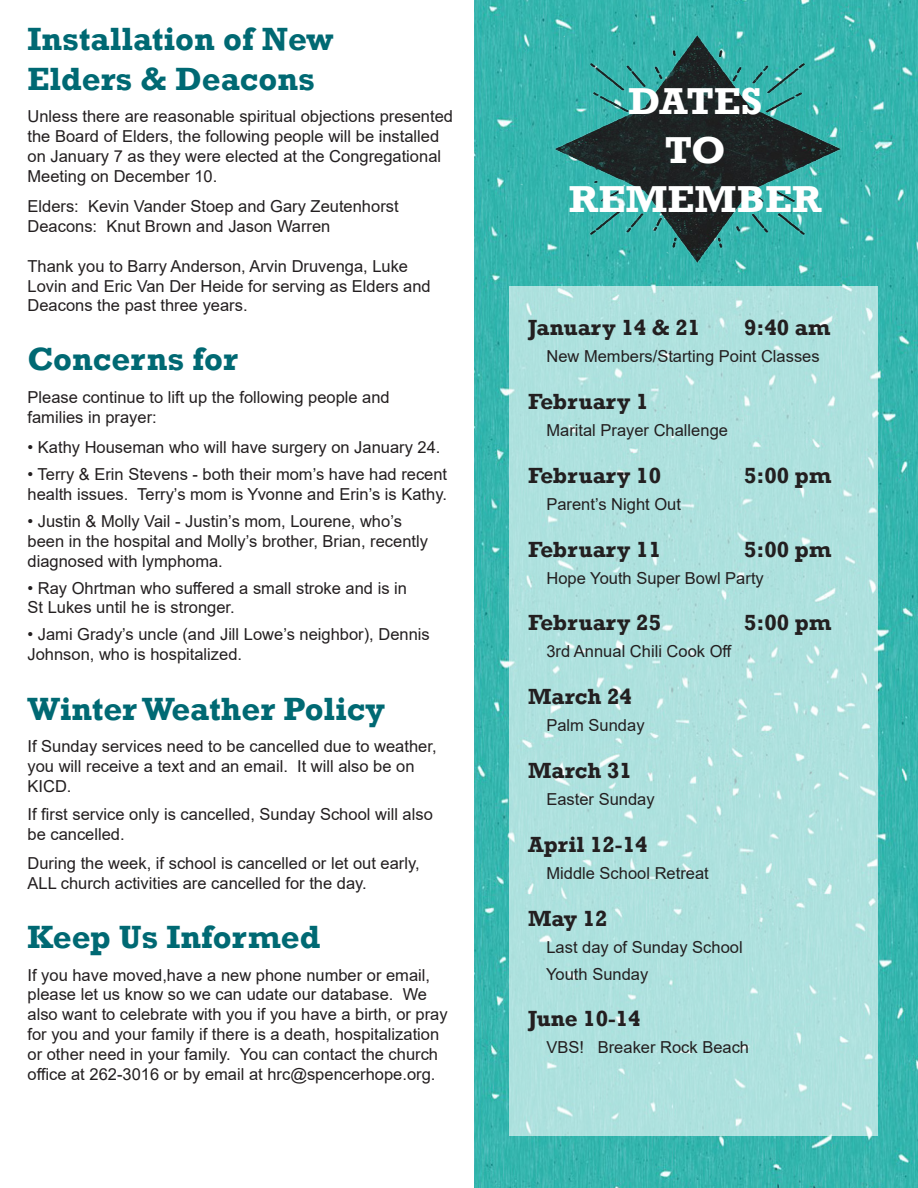
<style>
.page{position:relative;width:918px;height:1188px;background:#fff}
.page>*{position:absolute;margin:0;border:0;box-sizing:border-box;transform-origin:0 0}
.t1{font:700 38.4px "Rockwell";color:#fff;scale:1.05 1}
.t2{font:700 33px "Rockwell";color:#006973}
.t3{font:700 22.5px "Rockwell";color:#231f20}
.t4{font:16.5px/19.8px "Arial";color:#231f20}
</style>
<div class="page">
<img style="left:475px;top:0;width:443px;height:1188px">
<img style="left:517px;top:28px;width:362px;height:243px">
<div style="left:510px;top:286px;width:368px;height:850px;background:#aee1de"></div>
<p class="t2" style="left:28px;top:19px;width:307px">Installation of New</p>
<p class="t2" style="left:28px;top:59px;width:289px">Elders &amp; Deacons</p>
<p class="t4" style="left:28px;top:107px;width:427px">Unless there are reasonable spiritual objections presented the Board of Elders, the following people will be installed on January 7 as they were elected at the Congregational Meeting on December 10.</p>
<p class="t4" style="left:28px;top:197px;width:373px">Elders: Kevin Vander Stoep and Gary Zeutenhorst</p>
<p class="t4" style="left:28px;top:216px;width:304px">Deacons: Knut Brown and Jason Warren</p>
<p class="t4" style="left:28px;top:256px;width:405px">Thank you to Barry Anderson, Arvin Druvenga, Luke<br>Lovin and Eric Van Der Heide for serving as Elders and<br>Deacons the past three years.</p>
<p class="t2" style="left:28px;top:339px;width:212px">Concerns for</p>
<p class="t4" style="left:28px;top:387px;width:364px">Please continue to lift up the following people and families in prayer:</p>
<p class="t4" style="left:28px;top:437px;width:414px">• Kathy Houseman who will have surgery on January 24.</p>
<p class="t4" style="left:28px;top:464px;width:421px">• Terry &amp; Erin Stevens - both their mom’s have had recent health issues. Terry’s mom is Yvonne and Erin’s is Kathy.</p>
<p class="t4" style="left:28px;top:511px;width:402px">• Justin &amp; Molly Vail - Justin’s mom, Lourene, who’s been in the hospital and Molly’s brother, Brian, recently diagnosed with lymphoma.</p>
<p class="t4" style="left:28px;top:578px;width:381px">• Ray Ohrtman who suffered a small stroke and is in</p>
<p class="t4" style="left:28px;top:598px;width:209px">St Lukes until he is stronger.</p>
<p class="t4" style="left:28px;top:625px;width:404px">• Jami Grady’s uncle (and Jill Lowe’s neighbor), Dennis<br>Johnson, who is hospitalized.</p>
<p class="t2" style="left:28px;top:688px;width:359px">Winter Weather Policy</p>
<p class="t4" style="left:28px;top:736px;width:411px">If Sunday services need to be cancelled due to weather, you will receive a text and an email. It will also be on<br>KICD.</p>
<p class="t4" style="left:28px;top:805px;width:407px">If first service only is cancelled, Sunday School will also be cancelled.</p>
<p class="t4" style="left:28px;top:853px;width:394px">During the week, if school is cancelled or let out early,<br>ALL church activities are cancelled for the day.</p>
<p class="t2" style="left:28px;top:917px;width:294px">Keep Us Informed</p>
<p class="t4" style="left:28px;top:965px;width:422px">If you have moved,have a new phone number or email, please let us know so we can udate our database. We also want to celebrate with you if you have a birth, or pray for you and your family if there is a death, hospitalization or other need in your family. You can contact the church office at 262-3016 or by email at hrc@spencerhope.org.</p>
<p class="t1" style="left:628px;top:78px;width:129px">DATES</p>
<p class="t1" style="left:665px;top:127px;width:60px">TO</p>
<p class="t1" style="left:569px;top:175px;width:242px">REMEMBER</p>
<p class="t3" style="left:528px;top:314px;width:174px">January 14 &amp; 21</p>
<p class="t3" style="left:744px;top:314px;width:88px">9:40 am</p>
<p class="t4" style="left:546px;top:346px;width:275px">New Members/Starting Point Classes</p>
<p class="t3" style="left:528px;top:388px;width:122px">February 1</p>
<p class="t4" style="left:546px;top:420px;width:183px">Marital Prayer Challenge</p>
<p class="t3" style="left:528px;top:462px;width:135px">February 10</p>
<p class="t3" style="left:744px;top:462px;width:89px">5:00 pm</p>
<p class="t4" style="left:546px;top:494px;width:136px">Parent’s Night Out</p>
<p class="t3" style="left:528px;top:535px;width:135px">February 11</p>
<p class="t3" style="left:744px;top:535px;width:89px">5:00 pm</p>
<p class="t4" style="left:546px;top:568px;width:219px">Hope Youth Super Bowl Party</p>
<p class="t3" style="left:528px;top:609px;width:135px">February 25</p>
<p class="t3" style="left:744px;top:609px;width:89px">5:00 pm</p>
<p class="t4" style="left:546px;top:642px;width:187px">3rd Annual Chili Cook Off</p>
<p class="t3" style="left:528px;top:683px;width:105px">March 24</p>
<p class="t4" style="left:546px;top:715px;width:100px">Palm Sunday</p>
<p class="t3" style="left:528px;top:757px;width:105px">March 31</p>
<p class="t4" style="left:546px;top:789px;width:110px">Easter Sunday</p>
<p class="t3" style="left:528px;top:831px;width:121px">April 12-14</p>
<p class="t4" style="left:546px;top:863px;width:164px">Middle School Retreat</p>
<p class="t3" style="left:528px;top:904px;width:81px">May 12</p>
<p class="t4" style="left:546px;top:937px;width:198px">Last day of Sunday School</p>
<p class="t4" style="left:546px;top:964px;width:104px">Youth Sunday</p>
<p class="t3" style="left:528px;top:1005px;width:114px">June 10-14</p>
<p class="t4" style="left:546px;top:1038px;width:204px">VBS! Breaker Rock Beach</p>
</div>
